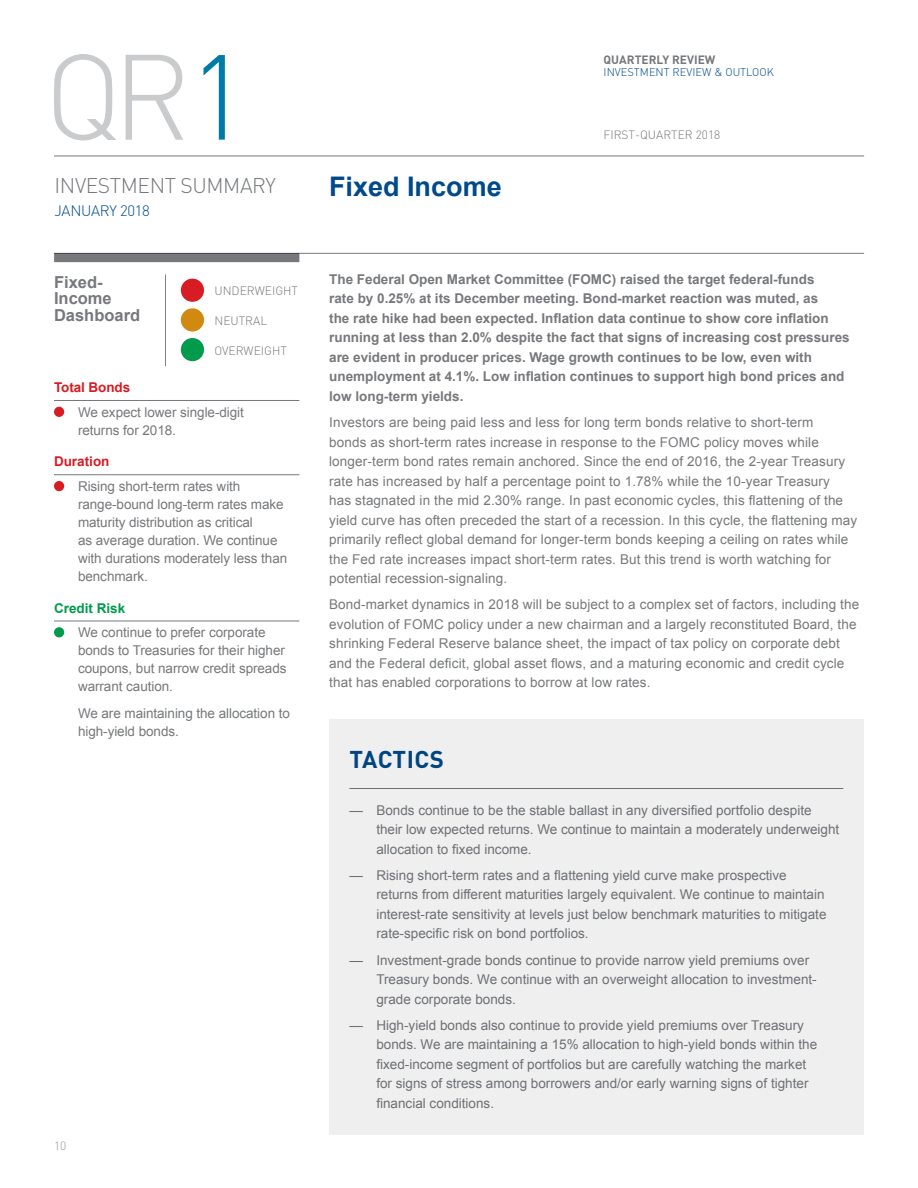
<style>
.page{position:relative;width:918px;height:1188px;background:#fff}
.page>*{position:absolute;margin:0;border:0;box-sizing:border-box;transform-origin:0 0}
.t1{font:700 27px "Arial";color:#004a8b}
.t2{font:700 24px "DIN";letter-spacing:.015em;color:#004a8b}
.t3{font:300 21px "DIN";letter-spacing:-.02em;color:#76787b}
.t4{font:700 16.5px/16.5px "Arial";color:#76787b}
.t5{font:300 15px "DIN";letter-spacing:-.02em;color:#004a8b}
.t6{font:13.5px/19.5px "Arial";color:#76787b}
.t7{font:700 13.5px/19.5px "Arial";color:#76787b}
.t8{font:700 13.5px "Arial";letter-spacing:-.005em;color:#d81c23}
.t9{font:700 13.5px "Arial";color:#009c4b}
.t10{font:300 12px "DIN";color:#76787b}
.t11{font:700 12px "DIN";color:#76787b}
.t12{font:300 12px "DIN";color:#96989b}
.t13{font:300 11.1px "DIN";color:#004a8b}
</style>
<div class="page">
<hr style="left:54px;top:156px;width:810px;height:1px;background:#76787b">
<svg style="left:54px;top:54px;width:129px;height:87px"></svg>
<div style="left:74px;top:109px;width:25px;height:10px;background:#fff"></div>
<div style="left:94px;top:140px;width:92px;height:9px;background:#fff"></div>
<svg style="left:203px;top:55px;width:22px;height:85px"></svg>
<hr style="left:54px;top:253px;width:810px;height:1px;background:#76787b">
<div style="left:329px;top:719px;width:535px;height:415px;background:#efeff0"></div>
<div style="left:54px;top:253px;width:245px;height:9px;background:#76787b"></div>
<hr style="left:54px;top:400px;width:245px;height:1px;background:#76787b">
<hr style="left:54px;top:474px;width:245px;height:1px;background:#76787b">
<hr style="left:54px;top:621px;width:245px;height:1px;background:#76787b">
<div style="left:54px;top:407px;width:10px;height:10px;background:#d81c23;border-radius:50%"></div>
<div style="left:54px;top:481px;width:10px;height:10px;background:#d81c23;border-radius:50%"></div>
<div style="left:54px;top:627px;width:10px;height:10px;background:#009c4b;border-radius:50%"></div>
<hr style="left:165px;top:274px;width:1px;height:92px;background:#76787b">
<div style="left:181px;top:279px;width:23px;height:23px;background:#d81c23;border-radius:50%"></div>
<div style="left:181px;top:308px;width:23px;height:24px;background:#d18912;border-radius:50%"></div>
<div style="left:181px;top:338px;width:23px;height:23px;background:#009c4b;border-radius:50%"></div>
<h3 class="t3" style="left:55px;top:173px;width:223px">INVESTMENT SUMMARY</h3>
<p class="t5" style="left:55px;top:201px;width:97px">JANUARY 2018</p>
<p class="t4" style="left:54px;top:274px;width:88px">Fixed-<br>Income<br>Dashboard</p>
<p class="t10" style="left:214px;top:283px;width:85px">UNDERWEIGHT</p>
<p class="t10" style="left:214px;top:313px;width:54px">NEUTRAL</p>
<p class="t10" style="left:214px;top:343px;width:74px">OVERWEIGHT</p>
<p class="t8" style="left:54px;top:379px;width:78px">Total Bonds</p>
<p class="t6" style="left:78px;top:403px;width:167px;line-height:18px">We expect lower single-digit returns for 2018.</p>
<p class="t8" style="left:54px;top:453px;width:57px">Duration</p>
<p class="t6" style="left:78px;top:478px;width:211px;line-height:18px">Rising short-term rates with range-bound long-term rates make maturity distribution as critical<br>as average duration. We continue with durations moderately less than benchmark.</p>
<p class="t9" style="left:54px;top:599px;width:73px">Credit Risk</p>
<p class="t6" style="left:78px;top:624px;width:210px;line-height:18px">We continue to prefer corporate bonds to Treasuries for their higher coupons, but narrow credit spreads warrant caution.</p>
<p class="t6" style="left:78px;top:704px;width:213px;line-height:18px">We are maintaining the allocation to high-yield bonds.</p>
<p class="t12" style="left:54px;top:1139px;width:14px">10</p>
<p class="t11" style="left:604px;top:52px;width:113px">QUARTERLY REVIEW</p>
<p class="t13" style="left:604px;top:65px;width:172px">INVESTMENT REVIEW &amp; OUTLOOK</p>
<h1 class="t1" style="left:329px;top:169px;width:174px">Fixed Income</h1>
<p class="t10" style="left:604px;top:127px;width:118px">FIRST-QUARTER 2018</p>
<p class="t7" style="left:329px;top:270px;width:522px">The Federal Open Market Committee (FOMC) raised the target federal-funds<br>rate by 0.25% at its December meeting. Bond-market reaction was muted, as<br>the rate hike had been expected. Inflation data continue to show core inflation running at less than 2.0% despite the fact that signs of increasing cost pressures are evident in producer prices. Wage growth continues to be low, even with unemployment at 4.1%. Low inflation continues to support high bond prices and low long-term yields.</p>
<p class="t6" style="left:329px;top:413px;width:530px">Investors are being paid less and less for long term bonds relative to short-term<br>bonds as short-term rates increase in response to the FOMC policy moves while longer-term bond rates remain anchored. Since the end of 2016, the 2-year Treasury rate has increased by half a percentage point to 1.78% while the 10-year Treasury<br>has stagnated in the mid 2.30% range. In past economic cycles, this flattening of the yield curve has often preceded the start of a recession. In this cycle, the flattening may primarily reflect global demand for longer-term bonds keeping a ceiling on rates while the Fed rate increases impact short-term rates. But this trend is worth watching for potential recession-signaling.</p>
<p class="t6" style="left:329px;top:595px;width:532px">Bond-market dynamics in 2018 will be subject to a complex set of factors, including the evolution of FOMC policy under a new chairman and a largely reconstituted Board, the shrinking Federal Reserve balance sheet, the impact of tax policy on corporate debt and the Federal deficit, global asset flows, and a maturing economic and credit cycle that has enabled corporations to borrow at low rates.</p>
<h2 class="t2" style="left:349px;top:744px;width:96px">TACTICS</h2>
<p class="t6" style="left:376px;top:800px;width:464px;text-indent:-27px">— Bonds continue to be the stable ballast in any diversified portfolio despite their low expected returns. We continue to maintain a moderately underweight allocation to fixed income.</p>
<p class="t6" style="left:376px;top:865px;width:452px;text-indent:-27px">— Rising short-term rates and a flattening yield curve make prospective returns from different maturities largely equivalent. We continue to maintain interest-rate sensitivity at levels just below benchmark maturities to mitigate rate-specific risk on bond portfolios.</p>
<p class="t6" style="left:376px;top:950px;width:442px;text-indent:-27px">— Investment-grade bonds continue to provide narrow yield premiums over<br>Treasury bonds. We continue with an overweight allocation to investment&shy;grade corporate bonds.</p>
<p class="t6" style="left:376px;top:1015px;width:442px;text-indent:-27px">— High-yield bonds also continue to provide yield premiums over Treasury bonds. We are maintaining a 15% allocation to high-yield bonds within the fixed-income segment of portfolios but are carefully watching the market for signs of stress among borrowers and/or early warning signs of tighter financial conditions.</p>
</div>
